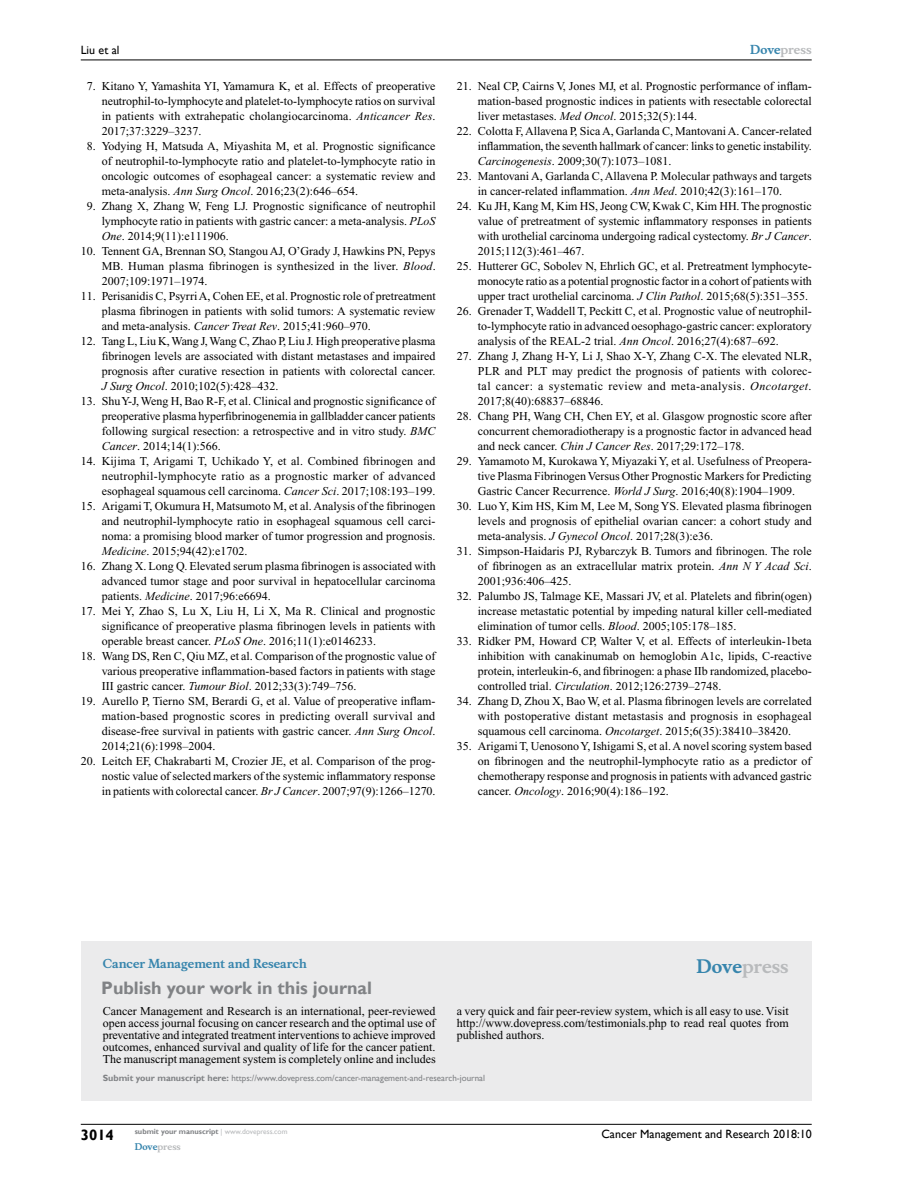
<style>
.page{position:relative;width:918px;height:1188px;background:#fff}
.page>*{position:absolute;margin:0;border:0;box-sizing:border-box;transform-origin:0 0}
.t1{font:700 18px "Gill Sans";color:#808285}
.t2{font:700 18px "Musee";color:#b8babc}
.t3{font:700 15px "Gill Sans";color:#000}
.t4{font:12px/15px "Times New Roman";color:#000;text-align:justify}
.t5{font:12px "Gill Sans";color:#000}
.t6{font:700 12px "Musee";color:#3785ad}
.t7{font:700 12px "Musee";color:#b8babc}
.t8{font:9px "Gill Sans";color:#808285}
.t9{font:700 9px "Musee";color:#b8babc}
.t10{font:700 7.5px "Gill Sans";color:#808285}
.s1{font-style:italic}
.s2{color:#3785ad}
.s3{font-weight:700}
.s4{font-weight:400;color:#b8babc}
</style>
<div class="page">
<div style="left:81px;top:941px;width:731px;height:160px;background:#ebebec"></div>
<hr style="left:81px;top:1124px;width:731px;height:1px;background:#000">
<hr style="left:81px;top:60px;width:731px;height:1px;background:#000">
<p class="t5" style="left:81px;top:43px;width:40px">Liu et al</p>
<p class="t4" style="left:102px;top:79px;width:335px;text-indent:-15px">7. Kitano Y, Yamashita YI, Yamamura K, et al. Effects of preoperative neutrophil-to-lymphocyte and platelet-to-lymphocyte ratios on survival in patients with extrahepatic cholangiocarcinoma. <span class="s1">Anticancer Res</span>.<br>2017;37:3229–3237.</p>
<p class="t4" style="left:102px;top:139px;width:335px;text-indent:-15px">8. Yodying H, Matsuda A, Miyashita M, et al. Prognostic significance of neutrophil-to-lymphocyte ratio and platelet-to-lymphocyte ratio in oncologic outcomes of esophageal cancer: a systematic review and meta-analysis. <span class="s1">Ann Surg Oncol</span>. 2016;23(2):646–654.</p>
<p class="t4" style="left:102px;top:199px;width:335px;text-indent:-15px">9. Zhang X, Zhang W, Feng LJ. Prognostic significance of neutrophil lymphocyte ratio in patients with gastric cancer: a meta-analysis. <span class="s1">PLoS One</span>. 2014;9(11):e111906.</p>
<p class="t4" style="left:102px;top:244px;width:335px;text-indent:-21px">10. Tennent GA, Brennan SO, Stangou AJ, O’Grady J, Hawkins PN, Pepys MB. Human plasma fibrinogen is synthesized in the liver. <span class="s1">Blood</span>.<br>2007;109:1971–1974.</p>
<p class="t4" style="left:102px;top:289px;width:336px;text-indent:-21px">11. Perisanidis C, Psyrri A, Cohen EE, et al. Prognostic role of pretreatment plasma fibrinogen in patients with solid tumors: A systematic review and meta-analysis. <span class="s1">Cancer Treat Rev</span>. 2015;41:960–970.</p>
<p class="t4" style="left:102px;top:334px;width:335px;text-indent:-21px">12. Tang L, Liu K, Wang J, Wang C, Zhao P, Liu J. High preoperative plasma fibrinogen levels are associated with distant metastases and impaired prognosis after curative resection in patients with colorectal cancer.<br><span class="s1">J Surg Oncol</span>. 2010;102(5):428–432.</p>
<p class="t4" style="left:102px;top:394px;width:335px;text-indent:-21px">13. Shu Y-J, Weng H, Bao R-F, et al. Clinical and prognostic significance of preoperative plasma hyperfibrinogenemia in gallbladder cancer patients following surgical resection: a retrospective and in vitro study. <span class="s1">BMC Cancer</span>. 2014;14(1):566.</p>
<p class="t4" style="left:102px;top:454px;width:335px;text-indent:-21px">14. Kijima T, Arigami T, Uchikado Y, et al. Combined fibrinogen and neutrophil-lymphocyte ratio as a prognostic marker of advanced esophageal squamous cell carcinoma. <span class="s1">Cancer Sci</span>. 2017;108:193–199.</p>
<p class="t4" style="left:102px;top:499px;width:335px;text-indent:-21px">15. Arigami T, Okumura H, Matsumoto M, et al. Analysis of the fibrinogen and neutrophil-lymphocyte ratio in esophageal squamous cell carci&shy;noma: a promising blood marker of tumor progression and prognosis.<br><span class="s1">Medicine</span>. 2015;94(42):e1702.</p>
<p class="t4" style="left:102px;top:559px;width:335px;text-indent:-21px">16. Zhang X. Long Q. Elevated serum plasma fibrinogen is associated with advanced tumor stage and poor survival in hepatocellular carcinoma patients. <span class="s1">Medicine</span>. 2017;96:e6694.</p>
<p class="t4" style="left:102px;top:604px;width:335px;text-indent:-21px">17. Mei Y, Zhao S, Lu X, Liu H, Li X, Ma R. Clinical and prognostic significance of preoperative plasma fibrinogen levels in patients with operable breast cancer. <span class="s1">PLoS One</span>. 2016;11(1):e0146233.</p>
<p class="t4" style="left:102px;top:649px;width:335px;text-indent:-21px">18. Wang DS, Ren C, Qiu MZ, et al. Comparison of the prognostic value of various preoperative inflammation-based factors in patients with stage III gastric cancer. <span class="s1">Tumour Biol</span>. 2012;33(3):749–756.</p>
<p class="t4" style="left:102px;top:694px;width:335px;text-indent:-21px">19. Aurello P, Tierno SM, Berardi G, et al. Value of preoperative inflam&shy;mation-based prognostic scores in predicting overall survival and disease-free survival in patients with gastric cancer. <span class="s1">Ann Surg Oncol</span>.<br>2014;21(6):1998–2004.</p>
<p class="t4" style="left:102px;top:754px;width:335px;text-indent:-21px">20. Leitch EF, Chakrabarti M, Crozier JE, et al. Comparison of the prog&shy;nostic value of selected markers of the systemic inflammatory response in patients with colorectal cancer. <span class="s1">Br J Cancer</span>. 2007;97(9):1266–1270.</p>
<p class="t7" style="left:750px;top:43px;width:63px"><span class="s2">Dove</span>press</p>
<p class="t4" style="left:478px;top:79px;width:335px;text-indent:-21px">21. Neal CP, Cairns V, Jones MJ, et al. Prognostic performance of inflam&shy;mation-based prognostic indices in patients with resectable colorectal liver metastases. <span class="s1">Med Oncol</span>. 2015;32(5):144.</p>
<p class="t4" style="left:478px;top:124px;width:336px;text-indent:-21px">22. Colotta F, Allavena P, Sica A, Garlanda C, Mantovani A. Cancer-related inflammation, the seventh hallmark of cancer: links to genetic instability.<br><span class="s1">Carcinogenesis</span>. 2009;30(7):1073–1081.</p>
<p class="t4" style="left:478px;top:169px;width:335px;text-indent:-21px">23. Mantovani A, Garlanda C, Allavena P. Molecular pathways and targets in cancer-related inflammation. <span class="s1">Ann Med</span>. 2010;42(3):161–170.</p>
<p class="t4" style="left:478px;top:199px;width:335px;text-indent:-21px">24. Ku JH, Kang M, Kim HS, Jeong CW, Kwak C, Kim HH. The prognostic value of pretreatment of systemic inflammatory responses in patients with urothelial carcinoma undergoing radical cystectomy. <span class="s1">Br J Cancer</span>.<br>2015;112(3):461–467.</p>
<p class="t4" style="left:478px;top:259px;width:335px;text-indent:-21px">25. Hutterer GC, Sobolev N, Ehrlich GC, et al. Pretreatment lymphocyte&shy;monocyte ratio as a potential prognostic factor in a cohort of patients with upper tract urothelial carcinoma. <span class="s1">J Clin Pathol</span>. 2015;68(5):351–355.</p>
<p class="t4" style="left:478px;top:304px;width:335px;text-indent:-21px">26. Grenader T, Waddell T, Peckitt C, et al. Prognostic value of neutrophil&shy;to-lymphocyte ratio in advanced oesophago-gastric cancer: exploratory analysis of the REAL-2 trial. <span class="s1">Ann Oncol</span>. 2016;27(4):687–692.</p>
<p class="t4" style="left:478px;top:349px;width:335px;text-indent:-21px">27. Zhang J, Zhang H-Y, Li J, Shao X-Y, Zhang C-X. The elevated NLR, PLR and PLT may predict the prognosis of patients with colorec&shy;tal cancer: a systematic review and meta-analysis. <span class="s1">Oncotarget</span>.<br>2017;8(40):68837–68846.</p>
<p class="t4" style="left:478px;top:409px;width:335px;text-indent:-21px">28. Chang PH, Wang CH, Chen EY, et al. Glasgow prognostic score after concurrent chemoradiotherapy is a prognostic factor in advanced head and neck cancer. <span class="s1">Chin J Cancer Res</span>. 2017;29:172–178.</p>
<p class="t4" style="left:478px;top:454px;width:335px;text-indent:-21px">29. Yamamoto M, Kurokawa Y, Miyazaki Y, et al. Usefulness of Preopera&shy;tive Plasma Fibrinogen Versus Other Prognostic Markers for Predicting Gastric Cancer Recurrence. <span class="s1">World J Surg</span>. 2016;40(8):1904–1909.</p>
<p class="t4" style="left:478px;top:499px;width:335px;text-indent:-21px">30. Luo Y, Kim HS, Kim M, Lee M, Song YS. Elevated plasma fibrinogen levels and prognosis of epithelial ovarian cancer: a cohort study and meta-analysis. <span class="s1">J Gynecol Oncol</span>. 2017;28(3):e36.</p>
<p class="t4" style="left:478px;top:544px;width:335px;text-indent:-21px">31. Simpson-Haidaris PJ, Rybarczyk B. Tumors and fibrinogen. The role of fibrinogen as an extracellular matrix protein. <span class="s1">Ann N Y Acad Sci</span>.<br>2001;936:406–425.</p>
<p class="t4" style="left:478px;top:589px;width:335px;text-indent:-21px">32. Palumbo JS, Talmage KE, Massari JV, et al. Platelets and fibrin(ogen) increase metastatic potential by impeding natural killer cell-mediated elimination of tumor cells. <span class="s1">Blood</span>. 2005;105:178–185.</p>
<p class="t4" style="left:478px;top:634px;width:336px;text-indent:-21px">33. Ridker PM, Howard CP, Walter V, et al. Effects of interleukin-1beta inhibition with canakinumab on hemoglobin A1c, lipids, C-reactive protein, interleukin-6, and fibrinogen: a phase IIb randomized, placebo&shy;controlled trial. <span class="s1">Circulation</span>. 2012;126:2739–2748.</p>
<p class="t4" style="left:478px;top:694px;width:335px;text-indent:-21px">34. Zhang D, Zhou X, Bao W, et al. Plasma fibrinogen levels are correlated with postoperative distant metastasis and prognosis in esophageal squamous cell carcinoma. <span class="s1">Oncotarget</span>. 2015;6(35):38410–38420.</p>
<p class="t4" style="left:478px;top:739px;width:335px;text-indent:-21px">35. Arigami T, Uenosono Y, Ishigami S, et al. A novel scoring system based on fibrinogen and the neutrophil-lymphocyte ratio as a predictor of chemotherapy response and prognosis in patients with advanced gastric cancer. <span class="s1">Oncology</span>. 2016;90(4):186–192.</p>
<p class="t6" style="left:103px;top:956px;width:206px">Cancer Management and Research</p>
<h1 class="t1" style="left:101px;top:977px;width:272px">Publish your work in this journal</h1>
<h1 class="t2" style="left:697px;top:955px;width:94px"><span class="s2">Dove</span>press</h1>
<p class="t4" style="left:103px;top:1005px;width:334px;line-height:12px">Cancer Management and Research is an international, peer-reviewed open access journal focusing on cancer research and the optimal use of preventative and integrated treatment interventions to achieve improved outcomes, enhanced survival and quality of life for the cancer patient.<br>The manuscript management system is completely online and includes</p>
<p class="t4" style="left:457px;top:1005px;width:333px;line-height:12px">a very quick and fair peer-review system, which is all easy to use. Visit http://www.dovepress.com/testimonials.php to read real quotes from published authors.</p>
<p class="t8" style="left:103px;top:1072px;width:384px"><span class="s3">Submit your manuscript here:</span> https://www.dovepress.com/cancer-management-and-research-journal</p>
<p class="t3" style="left:81px;top:1126px;width:35px">3014</p>
<p class="t10" style="left:135px;top:1127px;width:154px">submit your manuscript <span class="s4">| www.dovepress.com</span></p>
<p class="t9" style="left:135px;top:1141px;width:48px"><span class="s2">Dove</span>press</p>
<p class="t5" style="left:601px;top:1127px;width:212px">Cancer Management and Research 2018:10</p>
</div>
